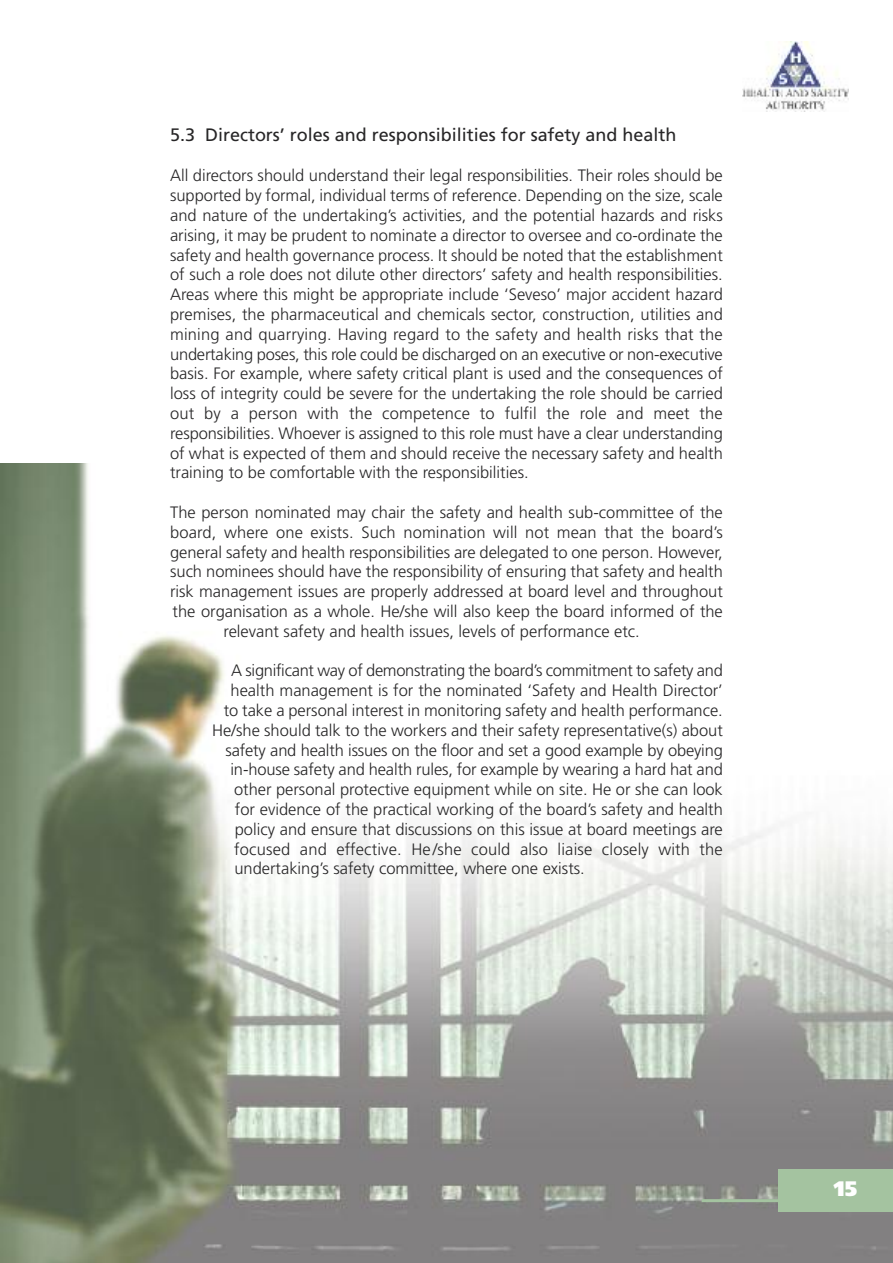
<style>
.page{position:relative;width:893px;height:1263px;background:#fff}
.page>*{position:absolute;margin:0;border:0;box-sizing:border-box;transform-origin:0 0}
.t1{font:900 21px "Frutiger";color:#fff}
.t2{font:18px "Frutiger";color:#272627}
.t3{font:300 16.5px/19.8px "Frutiger";color:#272627;text-align:justify}
.t4{font:300 16.5px "Frutiger";letter-spacing:-.02em;color:#272627}
</style>
<div class="page">
<img style="left:0;top:464px;width:893px;height:799px">
<img style="left:743px;top:42px;width:106px;height:69px">
<div style="left:778px;top:1169px;width:115px;height:43px;background:#a4c3a0"></div>
<hr style="left:702px;top:1199px;width:95px;height:3px;background:#a4c3a0">
<p class="t2" style="left:170px;top:128px;width:508px">5.3 Directors’ roles and responsibilities for safety and health</p>
<p class="t3" style="left:170px;top:167px;width:554px">All directors should understand their legal responsibilities. Their roles should be supported by formal, individual terms of reference. Depending on the size, scale and nature of the undertaking’s activities, and the potential hazards and risks arising, it may be prudent to nominate a director to oversee and co-ordinate the safety and health governance process. It should be noted that the establishment of such a role does not dilute other directors’ safety and health responsibilities.<br>Areas where this might be appropriate include ‘Seveso’ major accident hazard premises, the pharmaceutical and chemicals sector, construction, utilities and mining and quarrying. Having regard to the safety and health risks that the undertaking poses, this role could be discharged on an executive or non-executive basis. For example, where safety critical plant is used and the consequences of loss of integrity could be severe for the undertaking the role should be carried out by a person with the competence to fulfil the role and meet the responsibilities. Whoever is assigned to this role must have a clear understanding of what is expected of them and should receive the necessary safety and health training to be comfortable with the responsibilities.</p>
<p class="t3" style="left:170px;top:504px;width:554px">The person nominated may chair the safety and health sub-committee of the</p>
<p class="t3" style="left:170px;top:523px;width:554px">board, where one exists. Such nomination will not mean that the board’s</p>
<p class="t3" style="left:170px;top:543px;width:554px">general safety and health responsibilities are delegated to one person. However,</p>
<p class="t3" style="left:170px;top:563px;width:554px">such nominees should have the responsibility of ensuring that safety and health</p>
<p class="t3" style="left:170px;top:583px;width:554px">risk management issues are properly addressed at board level and throughout</p>
<p class="t3" style="left:173px;top:603px;width:552px">the organisation as a whole. He/she will also keep the board informed of the</p>
<p class="t3" style="left:224px;top:622px;width:418px">relevant safety and health issues, levels of performance etc.</p>
<p class="t4" style="left:231px;top:664px;width:493px">A significant way of demonstrating the board’s commitment to safety and</p>
<p class="t3" style="left:231px;top:682px;width:494px">health management is for the nominated ‘Safety and Health Director’</p>
<p class="t3" style="left:224px;top:702px;width:501px">to take a personal interest in monitoring safety and health performance.</p>
<p class="t3" style="left:212px;top:721px;width:512px">He/she should talk to the workers and their safety representative(s) about</p>
<p class="t3" style="left:226px;top:741px;width:499px">safety and health issues on the floor and set a good example by obeying</p>
<p class="t3" style="left:230px;top:761px;width:494px">in-house safety and health rules, for example by wearing a hard hat and</p>
<p class="t3" style="left:234px;top:781px;width:490px">other personal protective equipment while on site. He or she can look</p>
<p class="t3" style="left:235px;top:801px;width:490px">for evidence of the practical working of the board’s safety and health</p>
<p class="t3" style="left:235px;top:820px;width:490px">policy and ensure that discussions on this issue at board meetings are</p>
<p class="t3" style="left:234px;top:840px;width:490px">focused and effective. He/she could also liaise closely with the</p>
<p class="t3" style="left:234px;top:860px;width:352px">undertaking’s safety committee, where one exists.</p>
<p class="t1" style="left:834px;top:1180px;width:25px">15</p>
</div>
